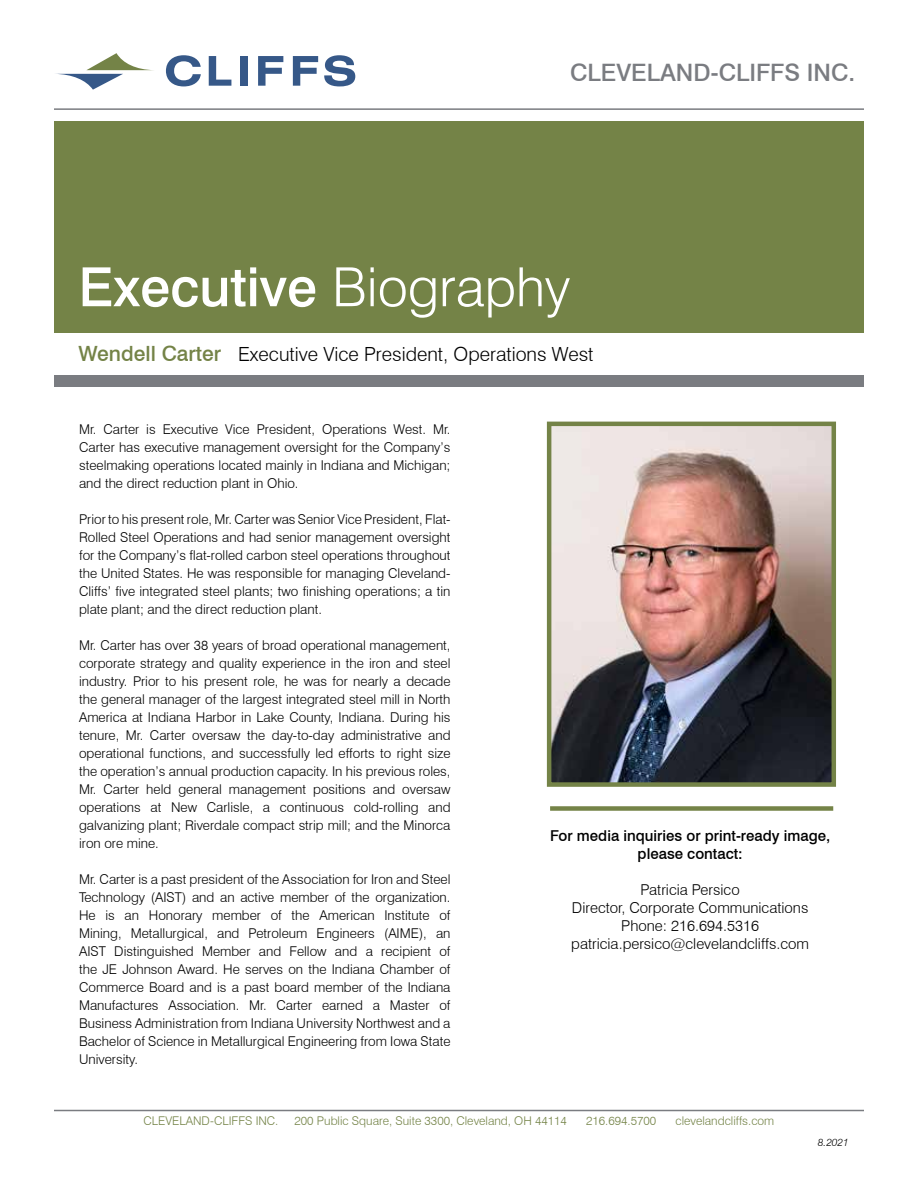
<style>
.page{position:relative;width:918px;height:1188px;background:#fff}
.page>*{position:absolute;margin:0;border:0;box-sizing:border-box;transform-origin:0 0}
.t1{font:500 54px "Swiss 721 BT";color:#fff}
.t2{font:500 24px "Swiss 721 BT";color:#7a7c81}
.t3{font:300 19.5px "Swiss 721 BT";color:#000}
.t4{font:300 15px/18px "Swiss 721 BT";color:#000;text-align:center}
.t5{font:500 15px/18px "Swiss 721 BT";color:#000;text-align:center}
.t6{font:300 13.5px/18px "Swiss 721 BT";color:#000;text-align:justify}
.t7{font:300 12px "Swiss 721 BT";color:#748347}
.t8{font:italic 300 10.5px "Swiss 721 BT";color:#000}
.s1{font-weight:300}
.s2{font-weight:500;font-size:21px;color:#748347}
</style>
<div class="page">
<svg style="left:166px;top:55px;width:35px;height:31px"></svg>
<svg style="left:209px;top:56px;width:22px;height:30px"></svg>
<div style="left:240px;top:56px;width:7px;height:30px;background:#365888"></div>
<svg style="left:258px;top:56px;width:25px;height:30px"></svg>
<svg style="left:293px;top:56px;width:25px;height:30px"></svg>
<svg style="left:324px;top:55px;width:31px;height:31px"></svg>
<svg style="left:56px;top:53px;width:97px;height:37px"></svg>
<hr style="left:54px;top:108px;width:810px;height:2px;background:#7a7c81">
<div style="left:54px;top:121px;width:810px;height:212px;background:#748347"></div>
<div style="left:54px;top:375px;width:810px;height:12px;background:#7a7c81"></div>
<div style="left:550px;top:806px;width:283px;height:5px;background:#748347"></div>
<hr style="left:54px;top:1110px;width:810px;height:1px;background:#7a7c81">
<img style="left:552px;top:427px;width:279px;height:355px">
<div style="left:547px;top:422px;width:289px;height:365px;border:4px solid #748347"></div>
<h2 class="t2" style="left:570px;top:57px;width:286px">CLEVELAND-CLIFFS INC.</h2>
<h1 class="t1" style="left:79px;top:254px;width:493px">Executive <span class="s1">Biography</span></h1>
<h3 class="t3" style="left:79px;top:342px;width:516px"><span class="s2">Wendell Carter</span> Executive Vice President, Operations West</h3>
<p class="t6" style="left:79px;top:420px;width:373px">Mr. Carter is Executive Vice President, Operations West. Mr.<br>Carter has executive management oversight for the Company’s steelmaking operations located mainly in Indiana and Michigan; and the direct reduction plant in Ohio.</p>
<p class="t6" style="left:79px;top:510px;width:373px">Prior to his present role, Mr. Carter was Senior Vice President, Flat-Rolled Steel Operations and had senior management oversight for the Company’s flat-rolled carbon steel operations throughout the United States. He was responsible for managing Cleveland-Cliffs’ five integrated steel plants; two finishing operations; a tin plate plant; and the direct reduction plant.</p>
<p class="t6" style="left:79px;top:636px;width:373px">Mr. Carter has over 38 years of broad operational management, corporate strategy and quality experience in the iron and steel industry. Prior to his present role, he was for nearly a decade the general manager of the largest integrated steel mill in North America at Indiana Harbor in Lake County, Indiana. During his tenure, Mr. Carter oversaw the day-to-day administrative and operational functions, and successfully led efforts to right size the operation’s annual production capacity. In his previous roles, Mr. Carter held general management positions and oversaw operations at New Carlisle, a continuous cold-rolling and galvanizing plant; Riverdale compact strip mill; and the Minorca iron ore mine.</p>
<p class="t6" style="left:79px;top:870px;width:373px">Mr. Carter is a past president of the Association for Iron and Steel Technology (AIST) and an active member of the organization.<br>He is an Honorary member of the American Institute of Mining, Metallurgical, and Petroleum Engineers (AIME), an AIST Distinguished Member and Fellow and a recipient of the JE Johnson Award. He serves on the Indiana Chamber of Commerce Board and is a past board member of the Indiana Manufactures Association. Mr. Carter earned a Master of Business Administration from Indiana University Northwest and a Bachelor of Science in Metallurgical Engineering from Iowa State University.</p>
<p class="t5" style="left:550px;top:826px;width:282px">For media inquiries or print-ready image, please contact:</p>
<p class="t4" style="left:571px;top:880px;width:239px">Patricia Persico<br>Director, Corporate Communications<br>Phone: 216.694.5316 patricia.persico@clevelandcliffs.com</p>
<p class="t7" style="left:144px;top:1113px;width:136px">CLEVELAND-CLIFFS INC.</p>
<p class="t7" style="left:294px;top:1113px;width:274px">200 Public Square, Suite 3300, Cleveland, OH 44114</p>
<p class="t7" style="left:586px;top:1113px;width:72px">216.694.5700</p>
<p class="t7" style="left:675px;top:1113px;width:100px">clevelandcliffs.com</p>
<p class="t8" style="left:818px;top:1136px;width:32px">8.2021</p>
</div>
